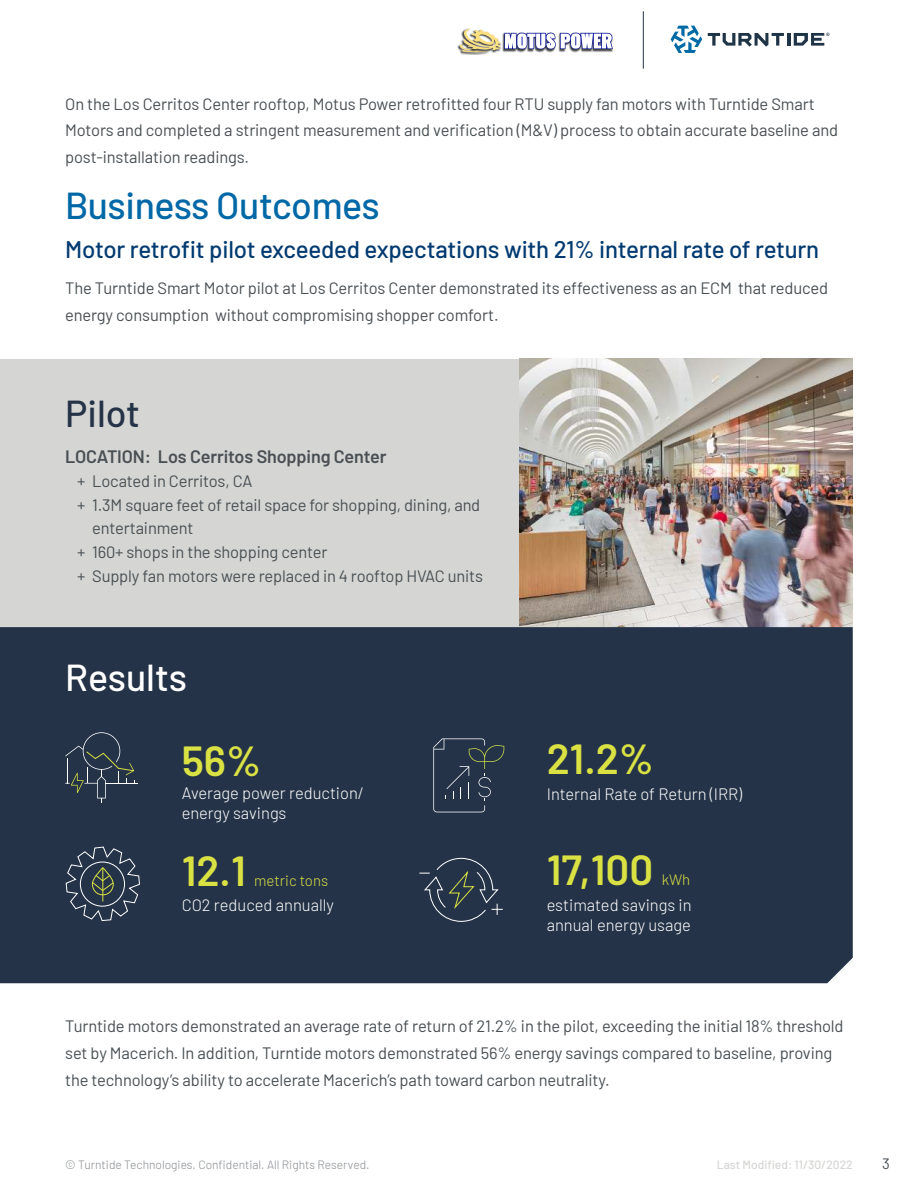
<style>
.page{position:relative;width:918px;height:1188px;background:#fff}
.page>*{position:absolute;margin:0;border:0;box-sizing:border-box;transform-origin:0 0}
.t1{font:600 42px "Barlow";color:#dae243}
.t2{font:500 37.5px "Barlow";letter-spacing:-.015em;color:#0068a7}
.t3{font:500 37.5px "Barlow";color:#fff}
.t4{font:500 37.5px "Barlow";color:#253348}
.t5{font:500 24px "Barlow";letter-spacing:-.01em;color:#003a70}
.t6{font:600 18px "Barlow";letter-spacing:-.01em;color:#494f53}
.t7{font:16.5px/27px "Barlow";letter-spacing:-.01em;color:#494f53}
.t8{font:300 16.5px/19.8px "Barlow";color:#fff}
.t9{font:300 15px "Barlow";color:#dae243}
.t10{font:15px "Barlow";color:#494f53}
.t11{font:300 12px "Barlow";color:#878a8e}
.t12{font:500 12px "Barlow";color:#d5d6d4}
</style>
<div class="page">
<svg style="left:671px;top:26px;width:31px;height:27px"></svg>
<svg style="left:708px;top:33px;width:121px;height:14px"></svg>
<svg style="left:457px;top:28px;width:156px;height:26px"></svg>
<hr style="left:643px;top:11px;width:1px;height:58px;background:#253348">
<div style="left:0;top:359px;width:519px;height:268px;background:#d5d6d4"></div>
<img style="left:519px;top:359px;width:334px;height:268px">
<div style="left:0;top:627px;width:853px;height:356px;background:#253348"></div>
<svg style="left:66px;top:847px;width:74px;height:74px;background:#3d4a58"></svg>
<hr style="left:105px;top:783px;width:33px;height:1px;background:#fff">
<svg style="left:65px;top:732px;width:70px;height:71px;background:#344151"></svg>
<svg style="left:419px;top:858px;width:84px;height:64px;background:#344252"></svg>
<svg style="left:433px;top:738px;width:71px;height:74px;background:#313f50"></svg>
<p class="t7" style="left:65px;top:89px;width:774px">On the Los Cerritos Center rooftop, Motus Power retrofitted four RTU supply fan motors with Turntide Smart<br>Motors and completed a stringent measurement and verification (M&amp;V) process to obtain accurate baseline and post-installation readings.</p>
<h2 class="t2" style="left:65px;top:178px;width:316px">Business Outcomes</h2>
<h3 class="t5" style="left:65px;top:232px;width:756px">Motor retrofit pilot exceeded expectations with 21% internal rate of return</h3>
<p class="t7" style="left:65px;top:274px;width:764px">The Turntide Smart Motor pilot at Los Cerritos Center demonstrated its effectiveness as an ECM that reduced energy consumption without compromising shopper comfort.</p>
<h2 class="t4" style="left:65px;top:387px;width:76px">Pilot</h2>
<p class="t6" style="left:65px;top:450px;width:323px">LOCATION: Los Cerritos Shopping Center</p>
<p class="t7" style="left:77px;top:470px;width:405px;line-height:24px">+ Located in Cerritos, CA<br>+ 1.3M square feet of retail space for shopping, dining, and</p>
<p class="t7" style="left:77px;top:515px;width:407px;line-height:24px;text-indent:15px">entertainment<br>+ 160+ shops in the shopping center<br>+ Supply fan motors were replaced in 4 rooftop HVAC units</p>
<h2 class="t3" style="left:65px;top:650px;width:123px">Results</h2>
<h1 class="t1" style="left:182px;top:745px;width:81px">56%</h1>
<h1 class="t1" style="left:547px;top:744px;width:109px">21.2%</h1>
<p class="t8" style="left:182px;top:785px;width:184px">Average power reduction/ energy savings</p>
<p class="t8" style="left:547px;top:785px;width:197px">Internal Rate of Return (IRR)</p>
<h1 class="t1" style="left:182px;top:855px;width:66px">12.1</h1>
<p class="t9" style="left:254px;top:874px;width:75px">metric tons</p>
<h1 class="t1" style="left:547px;top:855px;width:108px">17,100</h1>
<p class="t9" style="left:662px;top:874px;width:30px">kWh</p>
<p class="t8" style="left:182px;top:897px;width:154px">CO2 reduced annually</p>
<p class="t8" style="left:547px;top:896px;width:146px">estimated savings in annual energy usage</p>
<p class="t7" style="left:65px;top:1012px;width:780px">Turntide motors demonstrated an average rate of return of 21.2% in the pilot, exceeding the initial 18% threshold set by Macerich. In addition, Turntide motors demonstrated 56% energy savings compared to baseline, proving the technology’s ability to accelerate Macerich’s path toward carbon neutrality.</p>
<p class="t11" style="left:65px;top:1156px;width:306px">© Turntide Technologies. Confidential. All Rights Reserved.</p>
<p class="t10" style="left:882px;top:1153px;width:9px">3</p>
<p class="t12" style="left:717px;top:1156px;width:137px">Last Modified: 11/30/2022</p>
</div>
